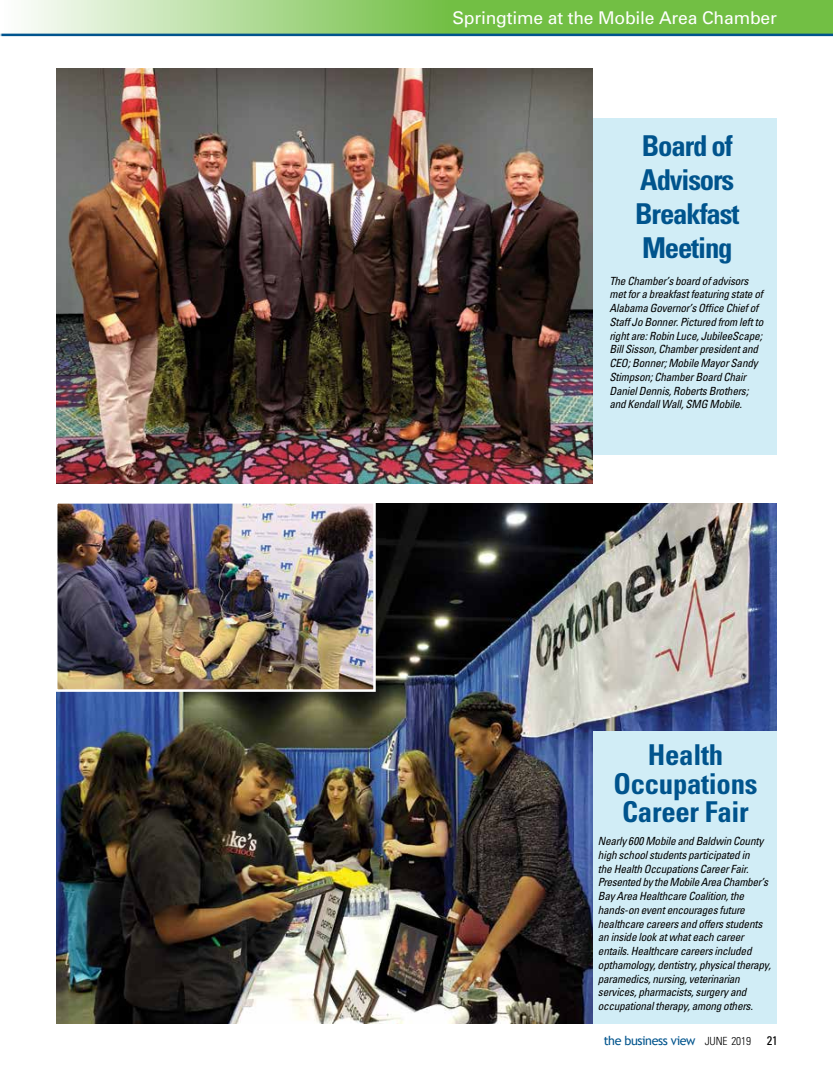
<style>
.page{position:relative;width:833px;height:1080px;background:#fff}
.page>*{position:absolute;margin:0;border:0;box-sizing:border-box;transform-origin:0 0}
.t1{font:700 condensed 28.75px/33.8px "Univers";letter-spacing:-.04em;color:#00548d}
.t2{font:700 condensed 28.75px/28.8px "Univers";letter-spacing:-.01em;color:#00548d;text-align:center}
.t3{font:17.5px "Univers";letter-spacing:-.01em;color:#fff}
.t4{font:12.5px "Trebuchet MS";letter-spacing:-.035em;color:#00548d}
.t5{font:italic condensed 11.25px/13.8px "Univers";letter-spacing:-.02em;color:#000}
.s1{font-family:"Univers";font-weight:300;font-stretch:condensed;font-size:11.25px;color:#000}
.s2{font-family:"Univers";font-stretch:condensed;color:#000}
</style>
<div class="page">
<div style="left:56px;top:119px;width:720px;height:336px;background:#d1edf6"></div>
<img style="left:56px;top:68px;width:536px;height:415px">
<img style="left:56px;top:503px;width:720px;height:520px">
<img style="left:58px;top:504px;width:315px;height:185px">
<div style="left:55px;top:501px;width:321px;height:191px;border:2px solid #fff"></div>
<svg style="left:1px;top:0;width:831px;height:34px;background:#96ce76"></svg>
<hr style="left:1px;top:34px;width:831px;height:2px;background:#00548d">
<div style="left:592px;top:731px;width:184px;height:293px;background:#d1edf6"></div>
<h2 class="t3" style="left:452px;top:8px;width:326px">Springtime at the Mobile Area Chamber</h2>
<h1 class="t1" style="left:635px;top:129px;width:106px">Board of<br>Advisors<br>Breakfast<br>Meeting</h1>
<p class="t5" style="left:609px;top:274px;width:155px">The Chamber’s board of advisors met for a breakfast featuring state of Alabama Governor’s Office Chief of Staff Jo Bonner. Pictured from left to right are: Robin Luce, JubileeScape; Bill Sisson, Chamber president and CEO; Bonner; Mobile Mayor Sandy Stimpson; Chamber Board Chair Daniel Dennis, Roberts Brothers; and Kendall Wall, SMG Mobile.</p>
<h1 class="t2" style="left:613px;top:740px;width:146px">Health<br>Occupations<br>Career Fair</h1>
<p class="t5" style="left:598px;top:834px;width:174px">Nearly 600 Mobile and Baldwin County high school students participated in<br>the Health Occupations Career Fair.<br>Presented by the Mobile Area Chamber’s Bay Area Healthcare Coalition, the hands-on event encourages future healthcare careers and offers students an inside look at what each career entails. Healthcare careers included opthamology, dentistry, physical therapy, paramedics, nursing, veterinarian services, pharmacists, surgery and occupational therapy, among others.</p>
<p class="t4" style="left:603px;top:1033px;width:175px">the business view <span class="s1">JUNE 2019</span> <span class="s2">21</span></p>
</div>
